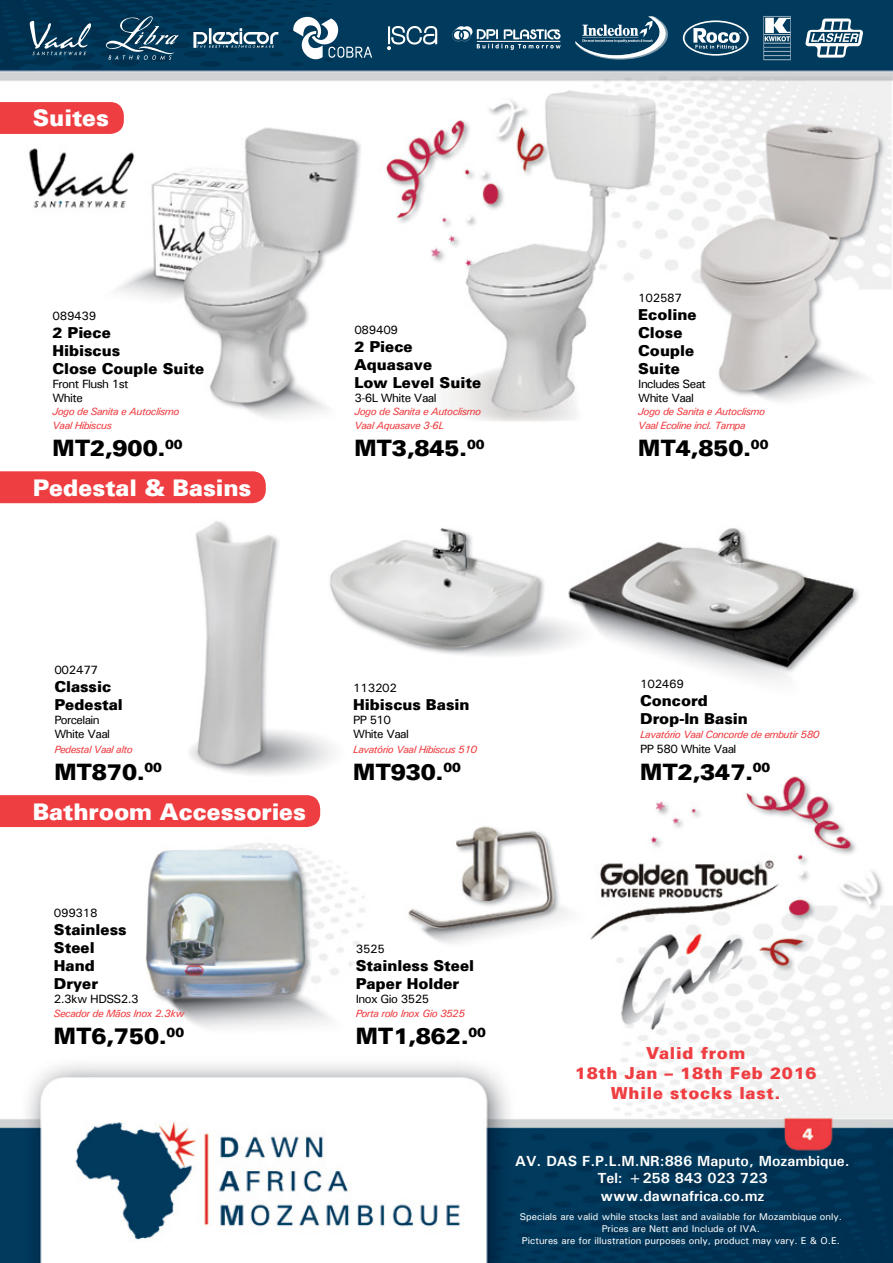
<style>
.page{position:relative;width:893px;height:1263px;background:#fff}
.page>*{position:absolute;margin:0;border:0;box-sizing:border-box;transform-origin:0 0}
.t1{font:900 22.8px "Univers";color:#fff}
.t2{font:900 22.5px "Univers";color:#000}
.t3{font:900 16.5px/19.8px "Univers";letter-spacing:.05em;color:#ef3e42;text-align:center}
.t4{font:900 15px/18px "Univers";color:#000}
.t5{font:700 14.7px/17.5px "Univers";color:#fff;text-align:center}
.t6{font:12px/14.4px "Univers";letter-spacing:-.05em;color:#000}
.t7{font:italic 10.5px/14.4px "Univers";letter-spacing:-.05em;color:#ef3e42}
.t8{font:9.75px/11.7px "Univers";color:#fff;text-align:center}
</style>
<div class="page">
<img style="left:0;top:0;width:893px;height:1263px">
<svg style="left:0;top:0;width:372px;height:69px"></svg>
<svg style="left:387px;top:26px;width:50px;height:24px"></svg>
<svg style="left:452px;top:26px;width:109px;height:24px"></svg>
<svg style="left:683px;top:20px;width:66px;height:36px"></svg>
<svg style="left:764px;top:16px;width:27px;height:44px"></svg>
<svg style="left:805px;top:18px;width:58px;height:40px"></svg>
<svg style="left:575px;top:16px;width:93px;height:44px"></svg>
<div style="left:0;top:102px;width:124px;height:32px;background:#ef3e42"></div>
<div style="left:0;top:471px;width:266px;height:32px;background:#ef3e42"></div>
<div style="left:0;top:795px;width:320px;height:32px;background:#ef3e42"></div>
<h1 class="t1" style="left:33px;top:103px;width:78px">Suites</h1>
<p class="t6" style="left:52px;top:308px;width:45px">089439</p>
<h3 class="t4" style="left:52px;top:323px;width:153px">2 Piece<br>Hibiscus<br>Close Couple Suite</h3>
<p class="t6" style="left:52px;top:377px;width:78px">Front Flush 1st<br>White</p>
<p class="t7" style="left:52px;top:404px;width:128px">Jogo de Sanita e Autoclismo<br>Vaal Hibiscus</p>
<h2 class="t2" style="left:52px;top:434px;width:132px">MT2,900.<sup>00</sup></h2>
<h1 class="t1" style="left:33px;top:472px;width:220px">Pedestal &amp; Basins</h1>
<p class="t6" style="left:354px;top:323px;width:45px">089409</p>
<h3 class="t4" style="left:354px;top:337px;width:128px">2 Piece<br>Aquasave<br>Low Level Suite</h3>
<p class="t6" style="left:354px;top:391px;width:84px">3-6L White Vaal</p>
<p class="t7" style="left:354px;top:404px;width:128px">Jogo de Sanita e Autoclismo<br>Vaal Aquasave 3-6L</p>
<h2 class="t2" style="left:354px;top:434px;width:132px">MT3,845.<sup>00</sup></h2>
<p class="t6" style="left:638px;top:290px;width:45px">102587</p>
<h3 class="t4" style="left:638px;top:305px;width:60px">Ecoline<br>Close<br>Couple<br>Suite</h3>
<p class="t6" style="left:638px;top:377px;width:69px">Includes Seat<br>White Vaal</p>
<p class="t7" style="left:638px;top:404px;width:128px">Jogo de Sanita e Autoclismo<br>Vaal Ecoline incl. Tampa</p>
<h2 class="t2" style="left:638px;top:434px;width:132px">MT4,850.<sup>00</sup></h2>
<p class="t6" style="left:54px;top:662px;width:45px">002477</p>
<h3 class="t4" style="left:54px;top:676px;width:70px">Classic<br>Pedestal</h3>
<p class="t6" style="left:54px;top:712px;width:57px">Porcelain<br>White Vaal</p>
<p class="t7" style="left:54px;top:742px;width:80px">Pedestal Vaal alto</p>
<h2 class="t2" style="left:54px;top:757px;width:109px">MT870.<sup>00</sup></h2>
<h1 class="t1" style="left:33px;top:796px;width:275px">Bathroom Accessories</h1>
<p class="t6" style="left:54px;top:905px;width:45px">099318</p>
<h3 class="t4" style="left:54px;top:919px;width:74px">Stainless<br>Steel<br>Hand<br>Dryer</h3>
<p class="t6" style="left:54px;top:991px;width:86px">2.3kw HDSS2.3</p>
<p class="t7" style="left:54px;top:1006px;width:132px">Secador de Mãos Inox 2.3kw</p>
<h2 class="t2" style="left:54px;top:1021px;width:132px">MT6,750.<sup>00</sup></h2>
<p class="t6" style="left:353px;top:680px;width:45px">113202</p>
<h3 class="t4" style="left:353px;top:694px;width:118px">Hibiscus Basin</h3>
<p class="t6" style="left:353px;top:712px;width:57px">PP 510<br>White Vaal</p>
<p class="t7" style="left:353px;top:742px;width:125px">Lavatório Vaal Hibiscus 510</p>
<h2 class="t2" style="left:353px;top:757px;width:109px">MT930.<sup>00</sup></h2>
<p class="t6" style="left:640px;top:676px;width:45px">102469</p>
<h3 class="t4" style="left:640px;top:691px;width:109px">Concord<br>Drop-In Basin</h3>
<p class="t7" style="left:640px;top:727px;width:181px">Lavatório Vaal Concorde de embutir 580</p>
<p class="t6" style="left:640px;top:741px;width:98px">PP 580 White Vaal</p>
<h2 class="t2" style="left:640px;top:757px;width:132px">MT2,347.<sup>00</sup></h2>
<p class="t6" style="left:356px;top:941px;width:31px">3525</p>
<h3 class="t4" style="left:356px;top:955px;width:120px">Stainless Steel<br>Paper Holder</h3>
<p class="t6" style="left:356px;top:991px;width:75px">Inox Gio 3525</p>
<p class="t7" style="left:356px;top:1006px;width:111px">Porta rolo Inox Gio 3525</p>
<h2 class="t2" style="left:356px;top:1021px;width:132px">MT1,862.<sup>00</sup></h2>
<h3 class="t3" style="left:575px;top:1043px;width:243px">Valid from<br>18th Jan – 18th Feb 2016<br>While stocks last.</h3>
<h3 class="t5" style="left:515px;top:1152px;width:336px">AV. DAS F.P.L.M.NR:886 Maputo, Mozambique.<br>Tel: +258 843 023 723 www.dawnafrica.co.mz</h3>
<p class="t8" style="left:520px;top:1211px;width:324px">Specials are valid while stocks last and available for Mozambique only.<br>Prices are Nett and Include of IVA.<br>Pictures are for illustration purposes only, product may vary. E &amp; O.E.</p>
</div>
